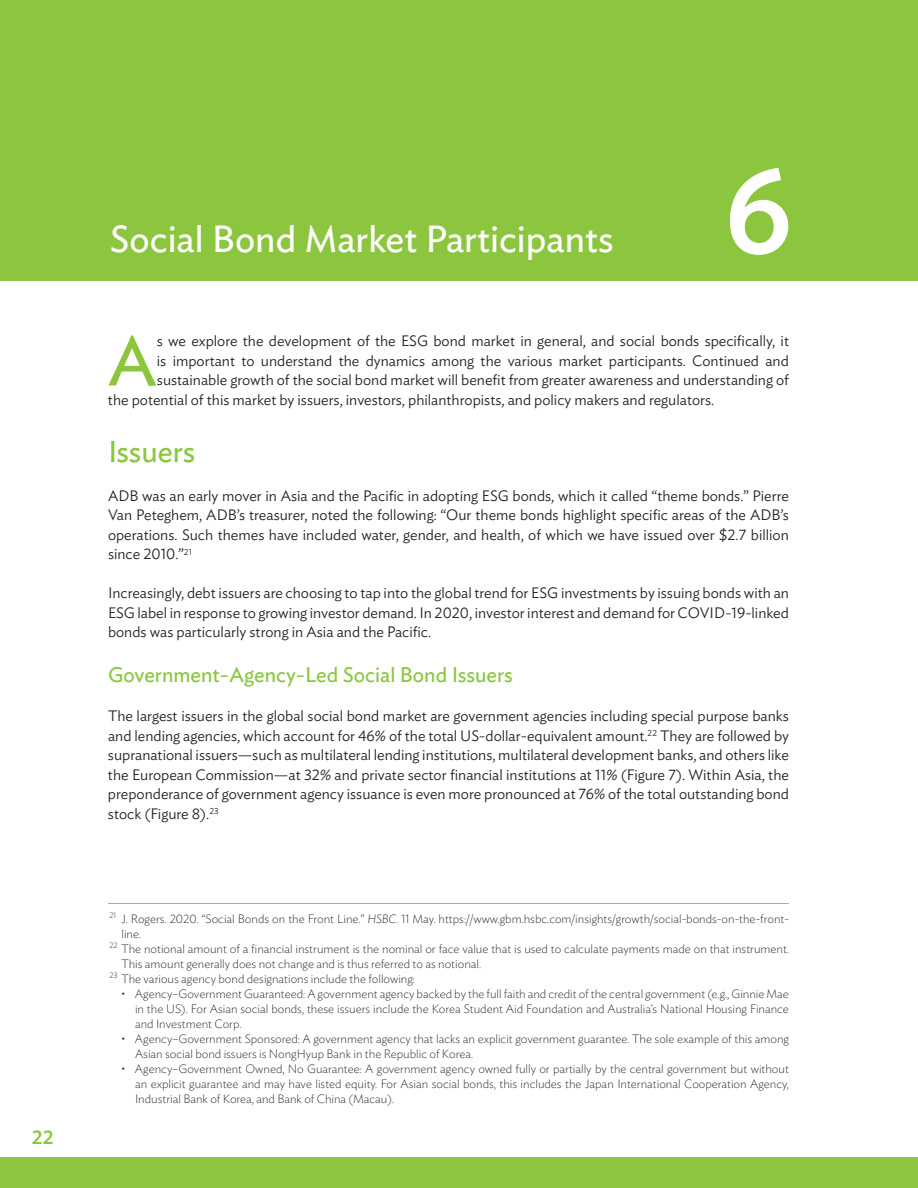
<style>
.page{position:relative;width:918px;height:1188px;background:#fff}
.page>*{position:absolute;margin:0;border:0;box-sizing:border-box;transform-origin:0 0}
.t1{font:500 120px "Ideal Sans";color:#fff}
.t2{font:69.75px "Ideal Sans";color:#8bc63e}
.t3{font:37.5px "Ideal Sans";color:#fff}
.t4{font:30px "Ideal Sans";color:#8bc63e}
.t5{font:21px "Ideal Sans";color:#8bc63e}
.t6{font:500 19.5px "Ideal Sans";color:#8bc63e}
.t7{font:300 15px/19.5px "Ideal Sans";color:#231f20;text-align:justify}
.t8{font:200 12px/15px "Ideal Sans";color:#231f20;text-align:justify}
.s1{font-style:italic}
.s2{font-size:9.6px}
</style>
<div class="page">
<div style="left:0;top:0;width:918px;height:280px;background:#8bc63e"></div>
<div style="left:0;top:1158px;width:918px;height:30px;background:#8bc63e"></div>
<hr style="left:108px;top:903px;width:681px;height:1px;background:#a8a9ad">
<h3 class="t6" style="left:32px;top:1122px;width:23px">22</h3>
<h3 class="t3" style="left:110px;top:210px;width:506px">Social Bond Market Participants</h3>
<h1 class="t1" style="left:725px;top:118px;width:70px">6</h1>
<h2 class="t2" style="left:108px;top:308px;width:50px">A</h2>
<p class="t7" style="left:157px;top:330px;width:634px">s we explore the development of the ESG bond market in general, and social bonds specifically, it</p>
<p class="t7" style="left:157px;top:350px;width:634px">is important to understand the dynamics among the various market participants. Continued and</p>
<p class="t7" style="left:157px;top:369px;width:633px">sustainable growth of the social bond market will benefit from greater awareness and understanding of</p>
<p class="t7" style="left:108px;top:389px;width:608px">the potential of this market by issuers, investors, philanthropists, and policy makers and regulators.</p>
<h3 class="t4" style="left:108px;top:429px;width:89px">Issuers</h3>
<p class="t7" style="left:108px;top:485px;width:683px">ADB was an early mover in Asia and the Pacific in adopting ESG bonds, which it called “theme bonds.” Pierre Van Peteghem, ADB’s treasurer, noted the following: “Our theme bonds highlight specific areas of the ADB’s operations. Such themes have included water, gender, and health, of which we have issued over $2.7 billion since 2010.”<sup>21</sup></p>
<p class="t7" style="left:108px;top:582px;width:683px">Increasingly, debt issuers are choosing to tap into the global trend for ESG investments by issuing bonds with an ESG label in response to growing investor demand. In 2020, investor interest and demand for COVID-19-linked bonds was particularly strong in Asia and the Pacific.</p>
<h3 class="t5" style="left:108px;top:659px;width:406px">Government-Agency-Led Social Bond Issuers</h3>
<p class="t7" style="left:108px;top:705px;width:683px">The largest issuers in the global social bond market are government agencies including special purpose banks and lending agencies, which account for 46% of the total US-dollar-equivalent amount.<sup>22</sup> They are followed by supranational issuers—such as multilateral lending institutions, multilateral development banks, and others like the European Commission—at 32% and private sector financial institutions at 11% (Figure 7). Within Asia, the preponderance of government agency issuance is even more pronounced at 76% of the total outstanding bond stock (Figure 8).<sup>23</sup></p>
<p class="t8" style="left:110px;top:910px;width:681px"><sup>21</sup> J. Rogers. 2020. “Social Bonds on the Front Line.” <span class="s1">HSBC</span>. 11 May. https://www.gbm.hsbc.com/insights/growth/social-bonds-on-the-front-</p>
<p class="t8" style="left:121px;top:925px;width:21px">line.</p>
<p class="t8" style="left:110px;top:940px;width:681px"><sup>22</sup> The notional amount of a financial instrument is the nominal or face value that is used to calculate payments made on that instrument.</p>
<p class="t8" style="left:122px;top:955px;width:361px">This amount generally does not change and is thus referred to as notional.</p>
<p class="t8" style="left:110px;top:970px;width:307px"><sup>23</sup> The various agency bond designations include the following:</p>
<p class="t8" style="left:135px;top:985px;width:655px;text-indent:-14px"><span class="s2">•</span> Agency–Government Guaranteed: A government agency backed by the full faith and credit of the central government (e.g., Ginnie Mae in the US). For Asian social bonds, these issuers include the Korea Student Aid Foundation and Australia’s National Housing Finance and Investment Corp.</p>
<p class="t8" style="left:135px;top:1030px;width:656px;text-indent:-14px"><span class="s2">•</span> Agency–Government Sponsored: A government agency that lacks an explicit government guarantee. The sole example of this among<br>Asian social bond issuers is NongHyup Bank in the Republic of Korea.</p>
<p class="t8" style="left:135px;top:1060px;width:656px;text-indent:-14px"><span class="s2">•</span> Agency–Government Owned, No Guarantee: A government agency owned fully or partially by the central government but without an explicit guarantee and may have listed equity. For Asian social bonds, this includes the Japan International Cooperation Agency, Industrial Bank of Korea, and Bank of China (Macau).</p>
</div>
